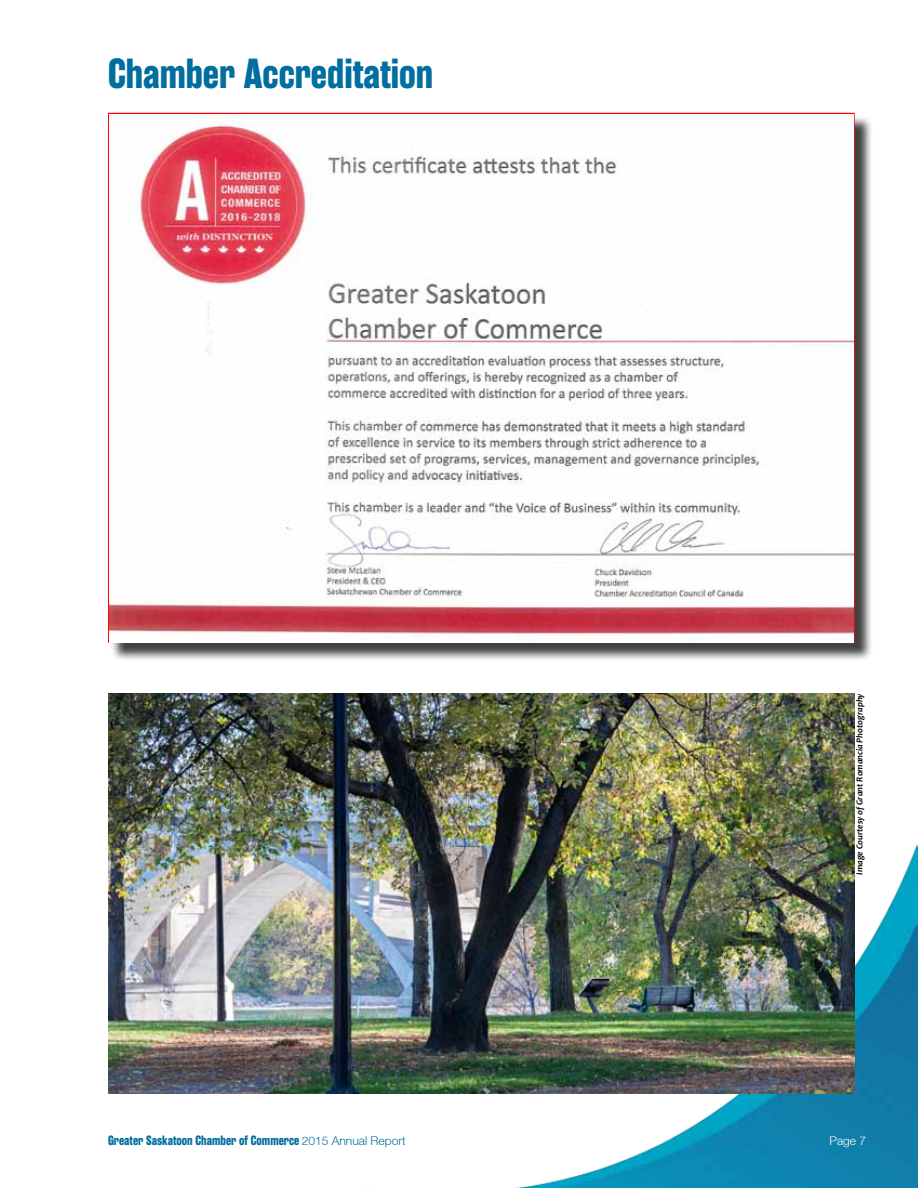
<style>
.page{position:relative;width:918px;height:1188px;background:#fff}
.page>*{position:absolute;margin:0;border:0;box-sizing:border-box;transform-origin:0 0}
.t1{font:700 42px "Rama Gothic E";color:#006e9f}
.t2{font:700 13.5px "Rama Gothic E";color:#006e9f}
.t3{font:300 12px "Helvetica Neue LT";color:#fff}
.t4{font:italic 700 9px "Candara";color:#000}
.s1{font-family:"Helvetica Neue LT";font-weight:300;font-size:12px}
</style>
<div class="page">
<img style="left:368px;top:844px;width:550px;height:344px">
<svg style="left:855px;top:844px;width:10px;height:31px"></svg>
<div style="left:110px;top:115px;width:763px;height:547px;background:#000;opacity:.75"></div>
<img style="left:110px;top:115px;width:743px;height:528px">
<img style="left:108px;top:693px;width:747px;height:401px">
<h1 class="t1" style="left:108px;top:49px;width:327px">Chamber Accreditation</h1>
<p class="t4" style="left:854px;top:875px;width:183px;rotate:-90deg">Image Courtesy of Grant Romancia Photography</p>
<p class="t2" style="left:108px;top:1133px;width:299px">Greater Saskatoon Chamber of Commerce <span class="s1">2015 Annual Report</span></p>
<p class="t3" style="left:829px;top:1133px;width:38px">Page 7</p>
</div>
